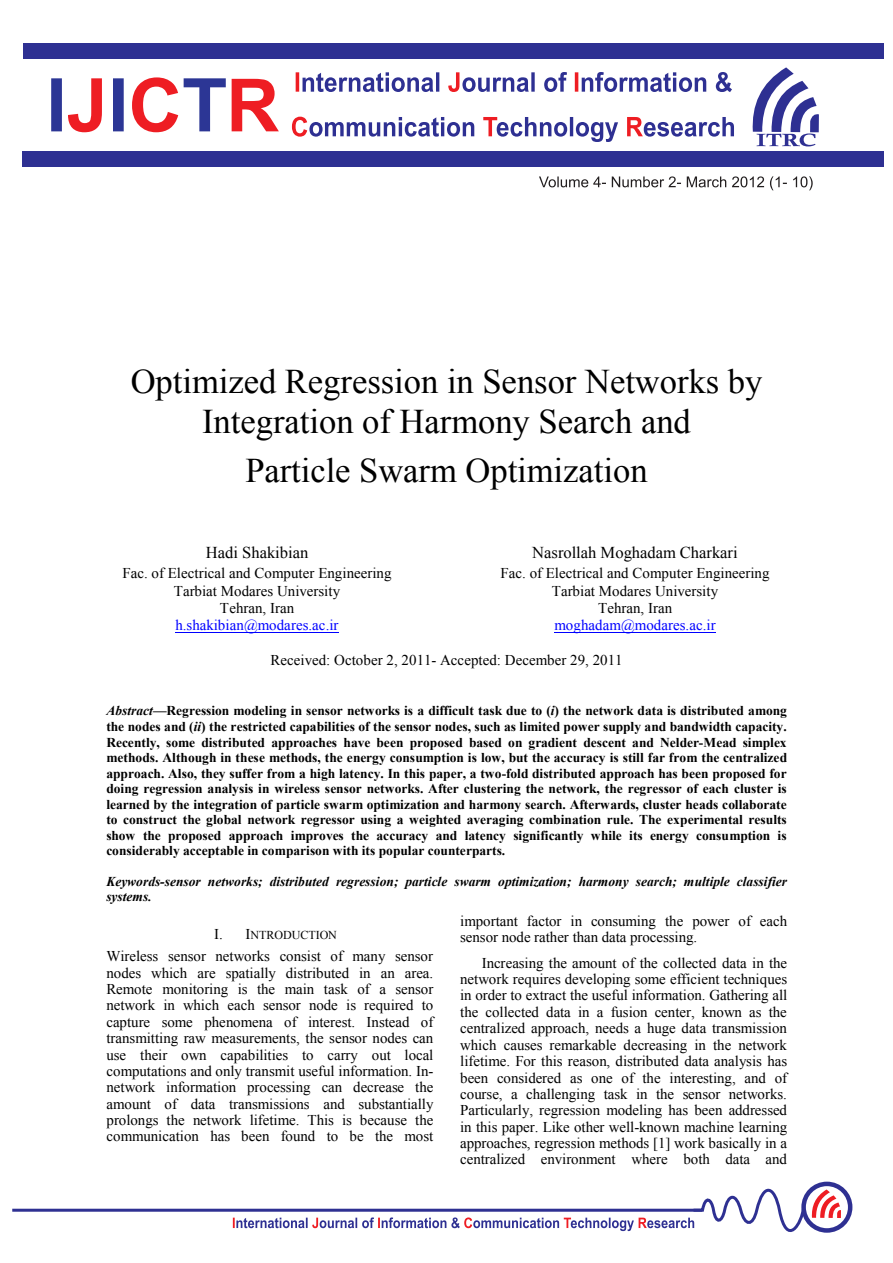
<style>
.page{position:relative;width:893px;height:1263px;background:#fff}
.page>*{position:absolute;margin:0;border:0;box-sizing:border-box;transform-origin:0 0}
.t1{font:34.5px/39.8px "Times New Roman";color:#000;text-align:center}
.t2{font:16.5px "Times New Roman";color:#000}
.t3{font:15px/16.4px "Times New Roman";color:#000;text-align:center}
.t4{font:15px "Times New Roman";letter-spacing:.005em;color:#00f}
.t5{font:700 13.5px/15.5px "Times New Roman";color:#000;text-align:justify}
.t6{font:italic 700 13.5px/15.5px "Times New Roman";color:#000}
.t7{font:12px "Times New Roman";letter-spacing:-.005em;color:#000}
.s1{font-style:italic}
.s2{font-size:15px}
</style>
<div class="page">
<div style="left:23px;top:43px;width:861px;height:16px;background:#2e3092"></div>
<div style="left:23px;top:151px;width:861px;height:16px;background:#2e3092"></div>
<svg style="left:752px;top:67px;width:67px;height:79px"></svg>
<hr style="left:12px;top:1209px;width:690px;height:2px;background:#2e3092">
<div style="left:801px;top:1181px;width:51px;height:52px;border:4px solid #2e3092;border-radius:50%"></div>
<svg style="left:233px;top:1181px;width:608px;height:52px"></svg>
<svg style="left:51px;top:77px;width:175px;height:55px"></svg>
<svg style="left:232px;top:79px;width:47px;height:52px"></svg>
<svg style="left:292px;top:72px;width:442px;height:70px"></svg>
<svg style="left:539px;top:176px;width:187px;height:11px"></svg>
<svg style="left:732px;top:176px;width:81px;height:14px"></svg>
<hr style="left:175px;top:632px;width:164px;height:1px;background:#00f">
<hr style="left:555px;top:632px;width:161px;height:1px;background:#00f">
<h1 class="t1" style="left:131px;top:362px;width:633px">Optimized Regression in Sensor Networks by<br>Integration of Harmony Search and</h1>
<h1 class="t1" style="left:245px;top:450px;width:404px">Particle Swarm Optimization</h1>
<p class="t2" style="left:532px;top:543px;width:207px">Nasrollah Moghadam Charkari</p>
<p class="t3" style="left:500px;top:564px;width:271px;line-height:17.2px">Fac. of Electrical and Computer Engineering<br>Tarbiat Modares University<br>Tehran, Iran</p>
<p class="t4" style="left:555px;top:617px;width:163px">moghadam@modares.ac.ir</p>
<p class="t3" style="left:271px;top:651px;width:354px">Received: October 2, 2011- Accepted: December 29, 2011</p>
<p class="t5" style="left:106px;top:703px;width:682px"><span class="s1">Abstract</span>—Regression modeling in sensor networks is a difficult task due to (<span class="s1">i</span>) the network data is distributed among the nodes and (<span class="s1">ii</span>) the restricted capabilities of the sensor nodes, such as limited power supply and bandwidth capacity.<br>Recently, some distributed approaches have been proposed based on gradient descent and Nelder-Mead simplex methods. Although in these methods, the energy consumption is low, but the accuracy is still far from the centralized approach. Also, they suffer from a high latency. In this paper, a two-fold distributed approach has been proposed for doing regression analysis in wireless sensor networks. After clustering the network, the regressor of each cluster is learned by the integration of particle swarm optimization and harmony search. Afterwards, cluster heads collaborate to construct the global network regressor using a weighted averaging combination rule. The experimental results show the proposed approach improves the accuracy and latency significantly while its energy consumption is considerably acceptable in comparison with its popular counterparts.</p>
<p class="t6" style="left:106px;top:873px;width:682px">Keywords-sensor networks; distributed regression; particle swarm optimization; harmony search; multiple classifier systems.</p>
<p class="t7" style="left:214px;top:928px;width:124px"><span class="s2">I. I</span>NTRODUCTION</p>
<p class="t3" style="left:106px;top:948px;width:329px;text-align:justify">Wireless sensor networks consist of many sensor nodes which are spatially distributed in an area.<br>Remote monitoring is the main task of a sensor network in which each sensor node is required to capture some phenomena of interest. Instead of transmitting raw measurements, the sensor nodes can use their own capabilities to carry out local computations and only transmit useful information. In&shy;network information processing can decrease the amount of data transmissions and substantially prolongs the network lifetime. This is because the communication has been found to be the most</p>
<p class="t2" style="left:206px;top:543px;width:104px">Hadi Shakibian</p>
<p class="t3" style="left:122px;top:564px;width:271px;line-height:17.2px">Fac. of Electrical and Computer Engineering<br>Tarbiat Modares University<br>Tehran, Iran</p>
<p class="t4" style="left:175px;top:617px;width:165px">h.shakibian@modares.ac.ir</p>
<p class="t3" style="left:460px;top:913px;width:328px;text-align:left">important factor in consuming the power of each sensor node rather than data processing.</p>
<p class="t3" style="left:460px;top:954px;width:329px;text-align:justify;text-indent:22px">Increasing the amount of the collected data in the network requires developing some efficient techniques in order to extract the useful information. Gathering all the collected data in a fusion center, known as the centralized approach, needs a huge data transmission which causes remarkable decreasing in the network lifetime. For this reason, distributed data analysis has been considered as one of the interesting, and of course, a challenging task in the sensor networks.<br>Particularly, regression modeling has been addressed in this paper. Like other well-known machine learning approaches, regression methods [1] work basically in a centralized environment where both data and</p>
</div>
